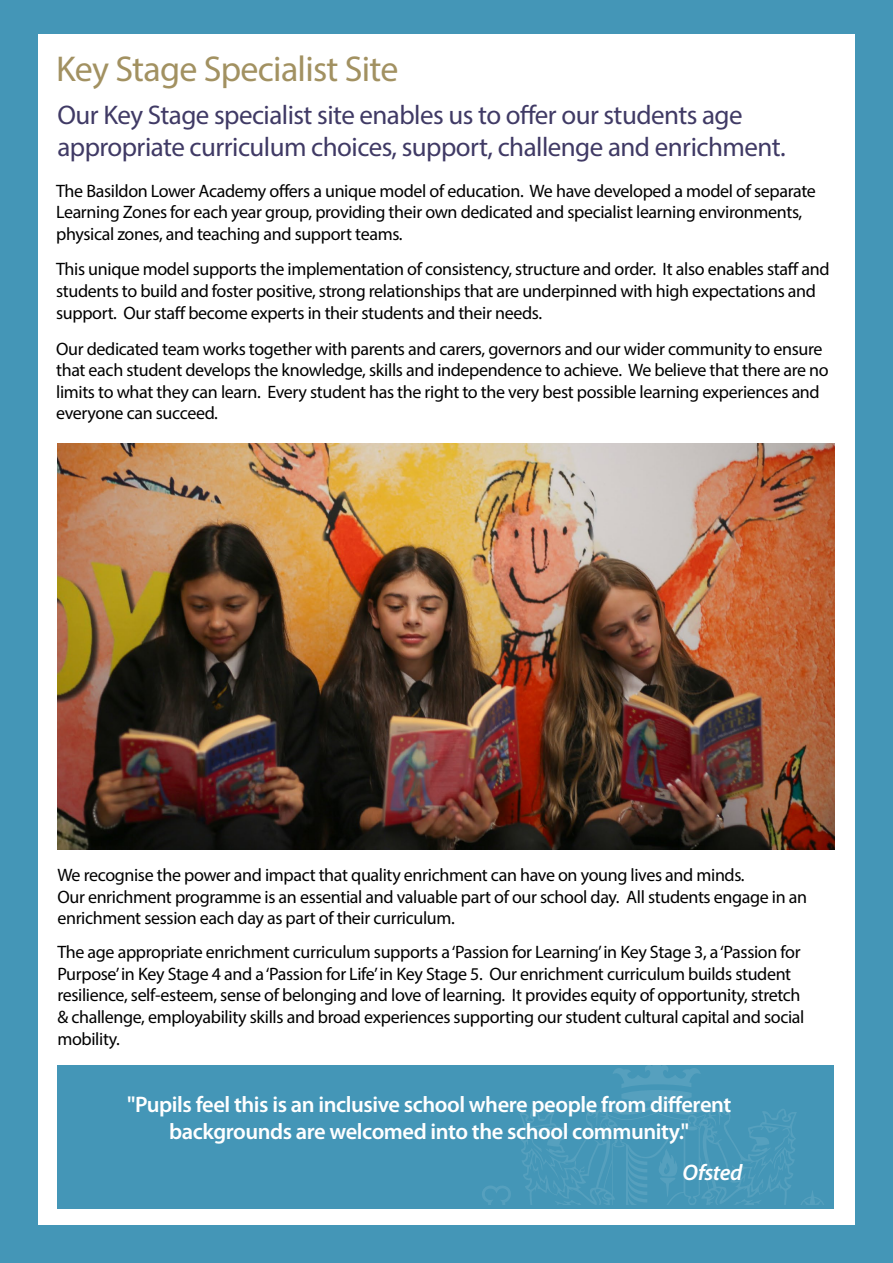
<style>
.page{position:relative;width:893px;height:1263px;background:#4496b7}
.page>*{position:absolute;margin:0;border:0;box-sizing:border-box;transform-origin:0 0}
.Heading_Large{font:36px "Myriad Pro";letter-spacing:-.02em;color:#a29161}
.Heading_Large-2{font:27px/32.4px "Myriad Pro";letter-spacing:-.02em;color:#403a65}
.Heading_Large-3{font:600 22.5px/27px "Myriad Pro";letter-spacing:-.02em;color:#fff;text-align:center}
.Heading_Large-4{font:italic 600 22.5px "Myriad Pro";letter-spacing:-.02em;color:#fff}
.Heading_Large-5{font:18px/21.6px "Myriad Pro";letter-spacing:-.02em;color:#000}
</style>
<div class="page">
<div style="left:38px;top:34px;width:817px;height:1191px;background:#fff"></div>
<img style="left:57px;top:443px;width:777px;height:406px">
<div style="left:57px;top:1065px;width:777px;height:144px;background:#4496b7"></div>
<svg style="left:482px;top:1065px;width:342px;height:140px"></svg>
<p class="Heading_Large" style="left:56px;top:47px;width:344px">Key Stage Specialist Site</p>
<p class="Heading_Large-2" style="left:57px;top:98px;width:730px">Our Key Stage specialist site enables us to offer our students age appropriate curriculum choices, support, challenge and enrichment.</p>
<p class="Heading_Large-5" style="left:56px;top:180px;width:761px">The Basildon Lower Academy offers a unique model of education. We have developed a model of separate<br>Learning Zones for each year group, providing their own dedicated and specialist learning environments, physical zones, and teaching and support teams.</p>
<p class="Heading_Large-5" style="left:56px;top:258px;width:775px">This unique model supports the implementation of consistency, structure and order. It also enables staff and students to build and foster positive, strong relationships that are underpinned with high expectations and support. Our staff become experts in their students and their needs.</p>
<p class="Heading_Large-5" style="left:56px;top:337px;width:774px">Our dedicated team works together with parents and carers, governors and our wider community to ensure that each student develops the knowledge, skills and independence to achieve. We believe that there are no limits to what they can learn. Every student has the right to the very best possible learning experiences and everyone can succeed.</p>
<p class="Heading_Large-5" style="left:57px;top:864px;width:689px">We recognise the power and impact that quality enrichment can have on young lives and minds.</p>
<p class="Heading_Large-5" style="left:57px;top:885px;width:751px">Our enrichment programme is an essential and valuable part of our school day. All students engage in an enrichment session each day as part of their curriculum.</p>
<p class="Heading_Large-5" style="left:57px;top:941px;width:749px">The age appropriate enrichment curriculum supports a ‘Passion for Learning’ in Key Stage 3, a ‘Passion for Purpose’ in Key Stage 4 and a ‘Passion for Life’ in Key Stage 5. Our enrichment curriculum builds student resilience, self-esteem, sense of belonging and love of learning. It provides equity of opportunity, stretch &amp; challenge, employability skills and broad experiences supporting our student cultural capital and social mobility.</p>
<p class="Heading_Large-3" style="left:127px;top:1090px;width:606px">"Pupils feel this is an inclusive school where people from different backgrounds are welcomed into the school community."</p>
<p class="Heading_Large-4" style="left:683px;top:1158px;width:61px">Ofsted</p>
</div>
